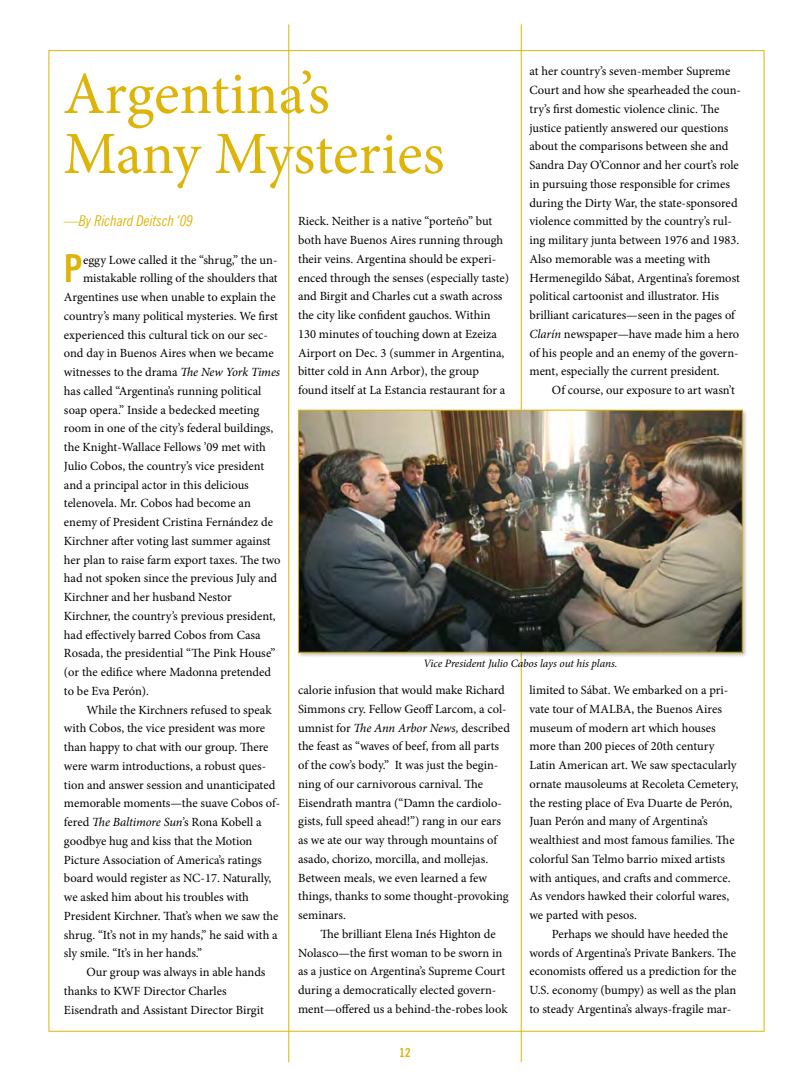
<style>
.page{position:relative;width:810px;height:1080px;background:#fff}
.page>*{position:absolute;margin:0;border:0;box-sizing:border-box;transform-origin:0 0}
.t1{font:60px/60px "Minion Pro";letter-spacing:-.005em;color:#deb408}
.t2{font:700 condensed 38.12px "News Gothic BT";color:#deb408}
.t3{font:italic condensed 15px "News Gothic BT";color:#deb408}
.t4{font:12.5px/18.8px "Minion Pro";color:#000}
.t5{font:700 condensed 12.5px "News Gothic BT";color:#deb408}
.t6{font:italic 11.25px "Minion Pro";letter-spacing:-.005em;color:#000}
.s1{font-style:italic}
.s2{font-family:"VAG Rounded";font-weight:100;font-style:normal;font-stretch:normal}
</style>
<div class="page">
<hr style="left:289px;top:24px;width:1px;height:1038px;background:#deb408">
<hr style="left:521px;top:24px;width:1px;height:1038px;background:#deb408">
<div style="left:297px;top:408px;width:451px;height:250px;background:#000;opacity:.3"></div>
<img style="left:300px;top:412px;width:441px;height:238px">
<div style="left:298px;top:410px;width:445px;height:242px;border:1px solid #deb408"></div>
<p class="t4" style="left:529px;top:62px;width:213px">at her country’s seven-member Supreme Court and how she spearheaded the coun&shy;try’s first domestic violence clinic. The justice patiently answered our questions about the comparisons between she and Sandra Day O’Connor and her court’s role in pursuing those responsible for crimes during the Dirty War, the state-sponsored violence committed by the country’s rul&shy;ing military junta between 1976 and 1983.<br>Also memorable was a meeting with Hermenegildo Sábat, Argentina’s foremost political cartoonist and illustrator. His brilliant caricatures—seen in the pages of <span class="s1">Clarín</span> newspaper—have made him a hero of his people and an enemy of the govern&shy;ment, especially the current president.</p>
<p class="t4" style="left:552px;top:381px;width:184px">Of course, our exposure to art wasn’t</p>
<h1 class="t1" style="left:63px;top:64px;width:383px">Argentina’s<br>Many Mysteries</h1>
<p class="t3" style="left:64px;top:212px;width:131px">—By Richard Deitsch <span class="s2">’</span>09</p>
<h2 class="t2" style="left:64px;top:245px;width:21px">P</h2>
<p class="t4" style="left:83px;top:250px;width:196px">eggy Lowe called it the “shrug,” the un-</p>
<p class="t4" style="left:298px;top:212px;width:212px">Rieck. Neither is a native “porteño” but both have Buenos Aires running through their veins. Argentina should be experi&shy;enced through the senses (especially taste) and Birgit and Charles cut a swath across the city like confident gauchos. Within 130 minutes of touching down at Ezeiza Airport on Dec. 3 (summer in Argentina, bitter cold in Ann Arbor), the group found itself at La Estancia restaurant for a</p>
<p class="t4" style="left:83px;top:269px;width:196px">mistakable rolling of the shoulders that</p>
<p class="t4" style="left:64px;top:288px;width:213px">Argentines use when unable to explain the</p>
<p class="t4" style="left:64px;top:307px;width:216px">country’s many political mysteries. We first</p>
<p class="t4" style="left:64px;top:325px;width:205px">experienced this cultural tick on our sec-</p>
<p class="t4" style="left:64px;top:344px;width:211px">ond day in Buenos Aires when we became</p>
<p class="t4" style="left:64px;top:363px;width:218px">witnesses to the drama <span class="s1">The New York Times</span></p>
<p class="t4" style="left:64px;top:382px;width:199px">has called “Argentina’s running political</p>
<p class="t4" style="left:64px;top:400px;width:197px">soap opera.” Inside a bedecked meeting</p>
<p class="t4" style="left:64px;top:419px;width:211px">room in one of the city’s federal buildings,</p>
<p class="t4" style="left:64px;top:438px;width:203px">the Knight-Wallace Fellows ’09 met with</p>
<p class="t4" style="left:64px;top:457px;width:202px">Julio Cobos, the country’s vice president</p>
<p class="t4" style="left:64px;top:475px;width:186px">and a principal actor in this delicious</p>
<p class="t4" style="left:64px;top:494px;width:188px">telenovela. Mr. Cobos had become an</p>
<p class="t4" style="left:64px;top:513px;width:211px">enemy of President Cristina Fernández de</p>
<p class="t4" style="left:64px;top:532px;width:208px">Kirchner after voting last summer against</p>
<p class="t4" style="left:64px;top:550px;width:218px">her plan to raise farm export taxes. The two</p>
<p class="t4" style="left:64px;top:569px;width:215px">had not spoken since the previous July and</p>
<p class="t4" style="left:64px;top:588px;width:169px">Kirchner and her husband Nestor</p>
<p class="t4" style="left:64px;top:607px;width:213px">Kirchner, the country’s previous president,</p>
<p class="t4" style="left:64px;top:625px;width:198px">had effectively barred Cobos from Casa</p>
<p class="t4" style="left:64px;top:644px;width:213px">Rosada, the presidential “The Pink House”</p>
<p class="t4" style="left:64px;top:663px;width:209px">(or the edifice where Madonna pretended</p>
<p class="t4" style="left:64px;top:682px;width:87px">to be Eva Perón).</p>
<p class="t4" style="left:86px;top:700px;width:187px">While the Kirchners refused to speak</p>
<p class="t4" style="left:64px;top:719px;width:203px">with Cobos, the vice president was more</p>
<p class="t4" style="left:64px;top:738px;width:206px">than happy to chat with our group. There</p>
<p class="t4" style="left:64px;top:757px;width:204px">were warm introductions, a robust ques-</p>
<p class="t4" style="left:64px;top:775px;width:213px">tion and answer session and unanticipated</p>
<p class="t4" style="left:64px;top:794px;width:218px">memorable moments—the suave Cobos of-</p>
<p class="t4" style="left:64px;top:813px;width:199px">fered <span class="s1">The Baltimore Sun’</span>s Rona Kobell a</p>
<p class="t4" style="left:64px;top:832px;width:190px">goodbye hug and kiss that the Motion</p>
<p class="t4" style="left:64px;top:850px;width:199px">Picture Association of America’s ratings</p>
<p class="t4" style="left:64px;top:869px;width:209px">board would register as NC-17. Naturally,</p>
<p class="t4" style="left:64px;top:888px;width:186px">we asked him about his troubles with</p>
<p class="t4" style="left:64px;top:907px;width:216px">President Kirchner. That’s when we saw the</p>
<p class="t4" style="left:64px;top:925px;width:215px">shrug. “It’s not in my hands,” he said with a</p>
<p class="t4" style="left:64px;top:944px;width:140px">sly smile. “It’s in her hands.”</p>
<p class="t4" style="left:86px;top:963px;width:181px">Our group was always in able hands</p>
<p class="t4" style="left:64px;top:982px;width:164px">thanks to KWF Director Charles</p>
<p class="t4" style="left:64px;top:1000px;width:201px">Eisendrath and Assistant Director Birgit</p>
<p class="t6" style="left:424px;top:656px;width:195px">Vice President Julio Cabos lays out his plans.</p>
<p class="t4" style="left:529px;top:681px;width:210px">limited to Sábat. We embarked on a pri&shy;vate tour of MALBA, the Buenos Aires museum of modern art which houses more than 200 pieces of 20th century Latin American art. We saw spectacularly ornate mausoleums at Recoleta Cemetery, the resting place of Eva Duarte de Perón, Juan Perón and many of Argentina’s wealthiest and most famous families. The colorful San Telmo barrio mixed artists with antiques, and crafts and commerce.<br>As vendors hawked their colorful wares, we parted with pesos.</p>
<p class="t4" style="left:529px;top:925px;width:209px;text-indent:22px">Perhaps we should have heeded the words of Argentina’s Private Bankers. The economists offered us a prediction for the U.S. economy (bumpy) as well as the plan to steady Argentina’s always-fragile mar-</p>
<p class="t4" style="left:298px;top:681px;width:213px">calorie infusion that would make Richard Simmons cry. Fellow Geoff Larcom, a col&shy;umnist for <span class="s1">The Ann Arbor News,</span> described the feast as “waves of beef, from all parts of the cow’s body.” It was just the begin&shy;ning of our carnivorous carnival. The Eisendrath mantra (“Damn the cardiolo&shy;gists, full speed ahead!”) rang in our ears as we ate our way through mountains of asado, chorizo, morcilla, and mollejas.<br>Between meals, we even learned a few things, thanks to some thought-provoking seminars.</p>
<p class="t4" style="left:298px;top:925px;width:211px;text-indent:22px">The brilliant Elena Inés Highton de Nolasco—the first woman to be sworn in as a justice on Argentina’s Supreme Court during a democratically elected govern&shy;ment—offered us a behind-the-robes look</p>
<p class="t5" style="left:400px;top:1045px;width:12px">12</p>
</div>
